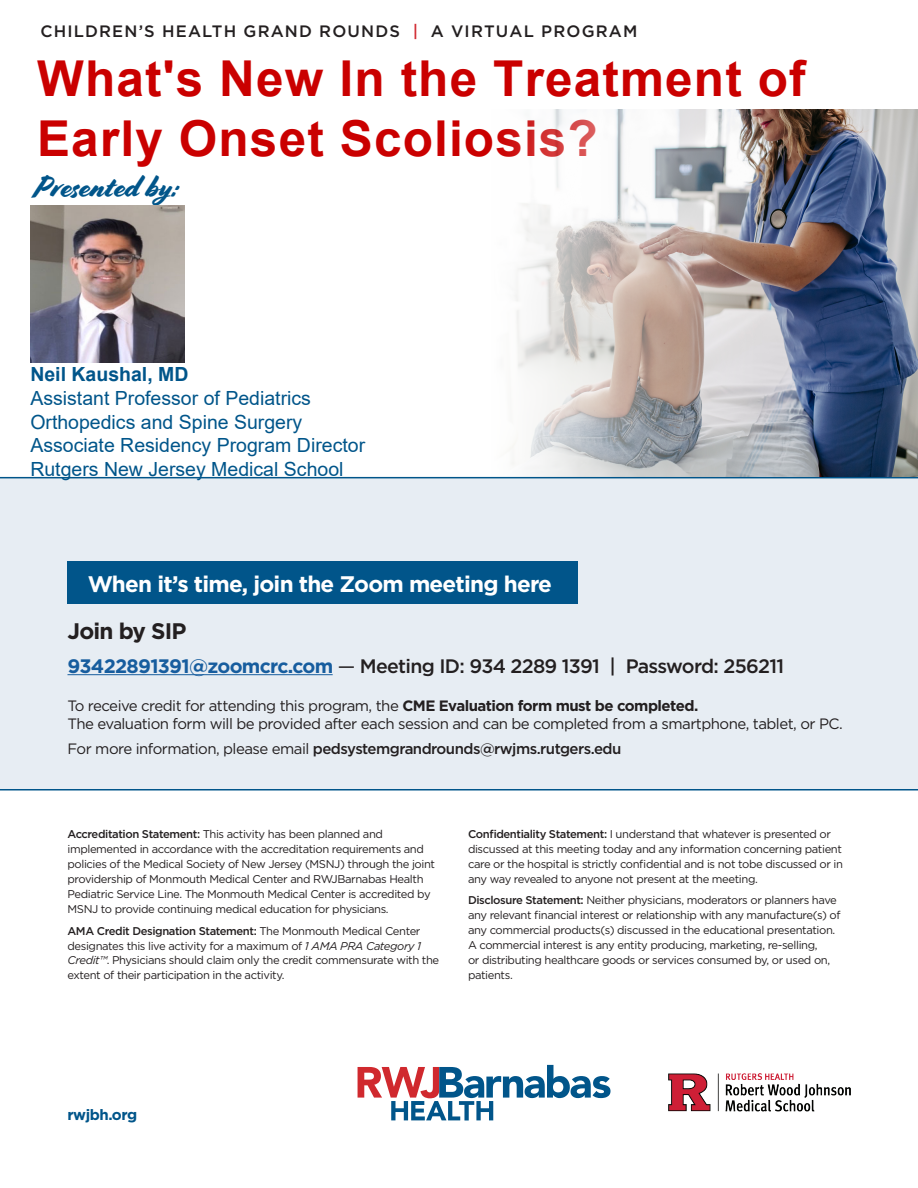
<style>
.page{position:relative;width:918px;height:1188px;background:#fff}
.page>*{position:absolute;margin:0;border:0;box-sizing:border-box;transform-origin:0 0}
.t1{font:700 49.5px/59.4px "Arial";letter-spacing:.025em;color:#ca0000}
.t2{font:30px "Cortado";color:#01558a}
.t3{font:700 22.5px "Gotham";letter-spacing:-.035em;color:#fff}
.t4{font:700 22.5px "Gotham";letter-spacing:-.035em;color:#231f20}
.t5{font:19.5px/23.9px "Arial";color:#00558a}
.t6{font:500 19.5px "Gotham";letter-spacing:-.035em;color:#231f20}
.t7{font:700 19.5px "Arial";color:#00558a}
.t8{font:500 16.5px "Gotham";letter-spacing:.07em;color:#231f20}
.t9{font:15px/18px "Gotham";letter-spacing:-.035em;color:#231f20}
.t10{font:500 15px "Gotham";letter-spacing:-.035em;color:#231f20}
.t11{font:700 15px "Gotham";letter-spacing:-.03em;color:#01558a}
.t12{font:11.25px/15px "Gotham";letter-spacing:-.035em;color:#231f20}
.s1{color:#d1282f}
.s2{font-weight:700;color:#175d9e}
.s3{font-weight:400}
.s4{font-weight:700}
.s5{font-weight:500}
.s6{font-style:italic}
</style>
<div class="page">
<div style="left:0;top:477px;width:918px;height:313px;background:#e7edf3"></div>
<div style="left:68px;top:562px;width:510px;height:42px;background:#01558a"></div>
<hr style="left:68px;top:674px;width:265px;height:1px;background:#175d9e">
<img style="left:668px;top:1073px;width:182px;height:39px">
<svg style="left:358px;top:1065px;width:253px;height:55px"></svg>
<div style="left:339px;top:652px;width:579px;height:370px;background:linear-gradient(to bottom,#e4ebf2,#fff)"></div>
<img style="left:454px;top:110px;width:464px;height:367px">
<img style="left:30px;top:205px;width:155px;height:158px">
<h3 class="t8" style="left:40px;top:20px;width:598px">CHILDREN’S HEALTH GRAND ROUNDS <span class="s1">|</span> A VIRTUAL PROGRAM</h3>
<h1 class="t1" style="left:37px;top:50px;width:770px">What's New In the Treatment of<br>Early Onset Scoliosis?</h1>
<h2 class="t2" style="left:34px;top:169px;width:147px">Presented by:</h2>
<h3 class="t7" style="left:30px;top:360px;width:160px">Neil Kaushal, MD</h3>
<h3 class="t5" style="left:30px;top:386px;width:336px">Assistant Professor of Pediatrics Orthopedics and Spine Surgery Associate Residency Program Director Rutgers New Jersey Medical School</h3>
<h3 class="t3" style="left:88px;top:569px;width:466px">When it’s time, join the Zoom meeting here</h3>
<h3 class="t4" style="left:68px;top:616px;width:121px">Join by SIP</h3>
<h3 class="t6" style="left:68px;top:653px;width:718px"><span class="s2">93422891391@zoomcrc.com</span> <span class="s3">—</span> Meeting ID: 934 2289 1391 | Password: 256211</h3>
<h3 class="t9" style="left:68px;top:696px;width:777px">To receive credit for attending this program, the <span class="s4">CME Evaluation form must be completed.<br></span>The evaluation form will be provided after each session and can be completed from a smartphone, tablet, or PC.</h3>
<h3 class="t10" style="left:68px;top:739px;width:555px"><span class="s3">For more information, please email</span> pedsystemgrandrounds@rwjms.rutgers.edu</h3>
<p class="t12" style="left:68px;top:826px;width:369px"><span class="s5">Accreditation Statement:</span> This activity has been planned and implemented in accordance with the accreditation requirements and policies of the Medical Society of New Jersey (MSNJ) through the joint providership of Monmouth Medical Center and RWJBarnabas Health Pediatric Service Line. The Monmouth Medical Center is accredited by MSNJ to provide continuing medical education for physicians.</p>
<p class="t12" style="left:68px;top:923px;width:373px"><span class="s5">AMA Credit Designation Statement:</span> The Monmouth Medical Center designates this live activity for a maximum of <span class="s6">1 AMA PRA Category 1<br>Credit™</span>. Physicians should claim only the credit commensurate with the extent of their participation in the activity.</p>
<p class="t12" style="left:468px;top:826px;width:377px"><span class="s5">Confidentiality Statement:</span> I understand that whatever is presented or discussed at this meeting today and any information concerning patient care or the hospital is strictly confidential and is not tobe discussed or in any way revealed to anyone not present at the meeting.</p>
<p class="t12" style="left:468px;top:893px;width:374px"><span class="s5">Disclosure Statement:</span> Neither physicians, moderators or planners have any relevant financial interest or relationship with any manufacture(s) of any commercial products(s) discussed in the educational presentation.<br>A commercial interest is any entity producing, marketing, re-selling,<br>or distributing healthcare goods or services consumed by, or used on, patients.</p>
<h3 class="t11" style="left:68px;top:1105px;width:71px">rwjbh.org</h3>
</div>
